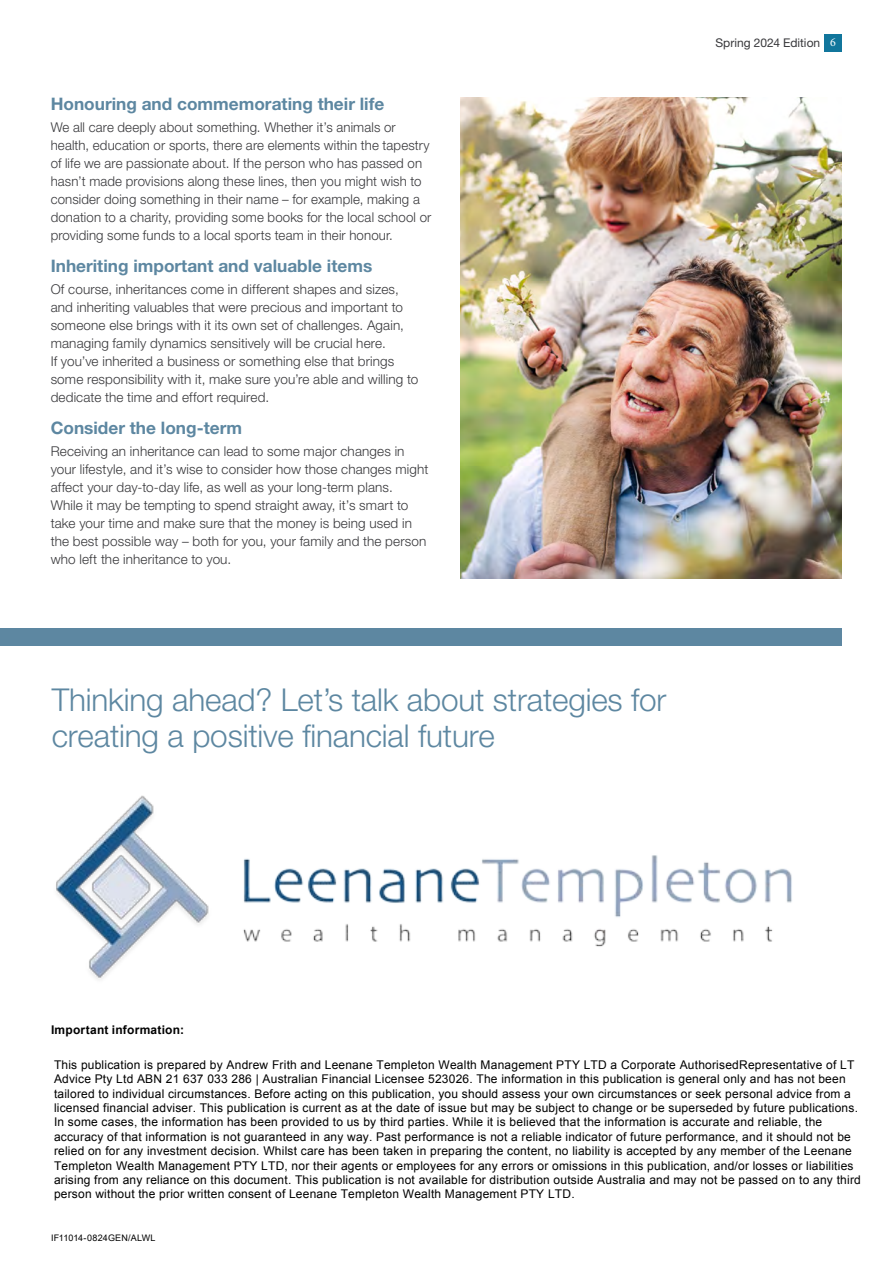
<style>
.page{position:relative;width:893px;height:1263px;background:#fff}
.page>*{position:absolute;margin:0;border:0;box-sizing:border-box;transform-origin:0 0}
.t1{font:300 31.5px/36px "Helvetica Neue LT Std";letter-spacing:-.005em;color:#5d87a1}
.t2{font:700 17.25px "Helvetica Neue LT Std";color:#5d87a1}
.t3{font:300 13.5px/18px "Helvetica Neue LT Std";letter-spacing:.01em;color:#38383b}
.t4{font:12px/14.4px "Arial";letter-spacing:.015em;color:#000}
.t5{font:700 12px "Arial";letter-spacing:.015em;color:#000}
.t6{font:12px "Helvetica Neue LT Std";color:#38383b}
.t7{font:9px "Arial";letter-spacing:.015em;color:#000}
.s1{font-family:"Minion Pro";color:#fff}
</style>
<div class="page">
<div style="left:825px;top:34px;width:17px;height:17px;background:#11769c"></div>
<div style="left:0;top:628px;width:842px;height:17px;background:#5d87a1"></div>
<img style="left:460px;top:98px;width:382px;height:480px">
<img style="left:56px;top:795px;width:736px;height:185px">
<h2 class="t2" style="left:51px;top:93px;width:335px">Honouring and commemorating their life</h2>
<p class="t3" style="left:51px;top:118px;width:382px">We all care deeply about something. Whether it’s animals or health, education or sports, there are elements within the tapestry of life we are passionate about. If the person who has passed on hasn’t made provisions along these lines, then you might wish to consider doing something in their name – for example, making a donation to a charity, providing some books for the local school or providing some funds to a local sports team in their honour.</p>
<h2 class="t2" style="left:51px;top:255px;width:323px">Inheriting important and valuable items</h2>
<p class="t3" style="left:51px;top:280px;width:369px">Of course, inheritances come in different shapes and sizes, and inheriting valuables that were precious and important to someone else brings with it its own set of challenges. Again, managing family dynamics sensitively will be crucial here.<br>If you’ve inherited a business or something else that brings some responsibility with it, make sure you’re able and willing to dedicate the time and effort required.</p>
<h2 class="t2" style="left:51px;top:417px;width:193px">Consider the long-term</h2>
<p class="t3" style="left:51px;top:442px;width:379px">Receiving an inheritance can lead to some major changes in your lifestyle, and it’s wise to consider how those changes might affect your day-to-day life, as well as your long-term plans.<br>While it may be tempting to spend straight away, it’s smart to take your time and make sure that the money is being used in the best possible way – both for you, your family and the person who left the inheritance to you.</p>
<h1 class="t1" style="left:52px;top:681px;width:616px">Thinking ahead? Let’s talk about strategies for creating a positive financial future</h1>
<p class="t6" style="left:715px;top:36px;width:122px">Spring 2024 Edition <span class="s1">6</span></p>
<p class="t5" style="left:51px;top:1022px;width:135px">Important information:</p>
<p class="t4" style="left:54px;top:1057px;width:808px">This publication is prepared by Andrew Frith and Leenane Templeton Wealth Management PTY LTD a Corporate AuthorisedRepresentative of LT Advice Pty Ltd ABN 21 637 033 286 | Australian Financial Licensee 523026. The information in this publication is general only and has not been tailored to individual circumstances. Before acting on this publication, you should assess your own circumstances or seek personal advice from a licensed financial adviser. This publication is current as at the date of issue but may be subject to change or be superseded by future publications.<br>In some cases, the information has been provided to us by third parties. While it is believed that the information is accurate and reliable, the accuracy of that information is not guaranteed in any way. Past performance is not a reliable indicator of future performance, and it should not be relied on for any investment decision. Whilst care has been taken in preparing the content, no liability is accepted by any member of the Leenane Templeton Wealth Management PTY LTD, nor their agents or employees for any errors or omissions in this publication, and/or losses or liabilities arising from any reliance on this document. This publication is not available for distribution outside Australia and may not be passed on to any third person without the prior written consent of Leenane Templeton Wealth Management PTY LTD.</p>
<p class="t7" style="left:51px;top:1232px;width:106px">IF11014-0824GEN/ALWL</p>
</div>
